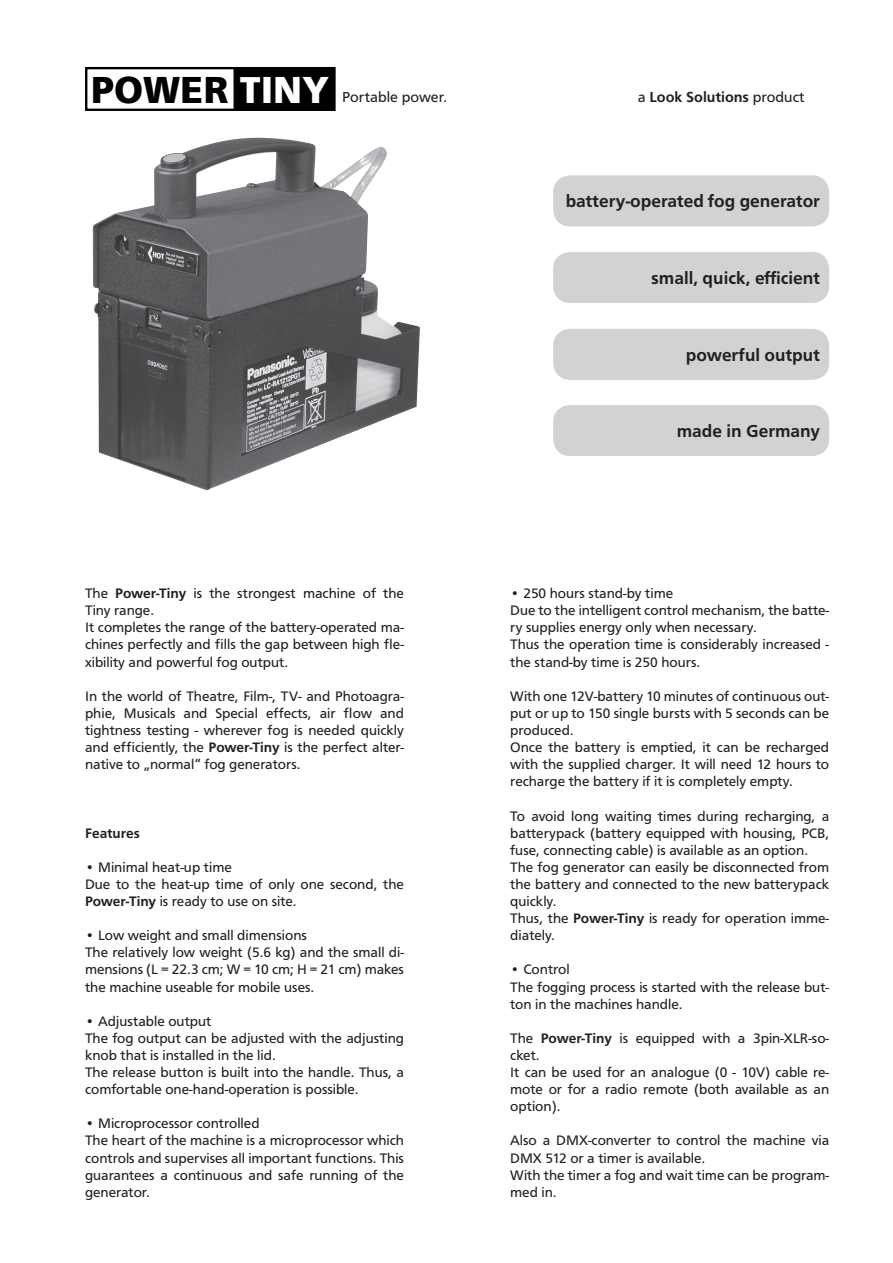
<style>
.page{position:relative;width:893px;height:1263px;background:#fff}
.page>*{position:absolute;margin:0;border:0;box-sizing:border-box;transform-origin:0 0}
.t1{font:700 39px "Frutus T";color:#000}
.t2{font:500 18px "Frutus T";color:#231f20}
.t3{font:500 15px "Frutus T";color:#231f20}
.t4{font:15px "Frutus T";color:#231f20}
.t5{font:14.25px/17.1px "Frutus T";color:#231f20}
.t6{font:500 14.25px "Frutus T";color:#231f20}
.s1{color:#fff}
.s2{font-weight:500}
.s3{font-weight:400}
</style>
<div class="page">
<div style="left:553px;top:175px;width:276px;height:51px;background:#d1d2d4;border-radius:17px"></div>
<div style="left:553px;top:252px;width:276px;height:51px;background:#d1d2d4;border-radius:17px"></div>
<div style="left:553px;top:405px;width:276px;height:51px;background:#d1d2d4;border-radius:17px"></div>
<img style="left:93px;top:138px;width:327px;height:353px">
<div style="left:553px;top:329px;width:276px;height:51px;background:#d1d2d4;border-radius:17px"></div>
<div style="left:85px;top:67px;width:251px;height:44px;background:#fff;border:2px solid #000"></div>
<div style="left:233px;top:68px;width:102px;height:42px;background:#000"></div>
<h1 class="t1" style="left:91px;top:67px;width:239px">POWER <span class="s1">TINY</span></h1>
<p class="t4" style="left:342px;top:89px;width:106px">Portable power.</p>
<p class="t5" style="left:85px;top:585px;width:320px">The <span class="s2">Power-Tiny</span> is the strongest machine of the Tiny range.<br>It completes the range of the battery-operated ma&shy;chines perfectly and fills the gap between high fle&shy;xibility and powerful fog output.</p>
<p class="t5" style="left:85px;top:687px;width:320px;text-align:justify">In the world of Theatre, Film-, TV- and Photoagra&shy;phie, Musicals and Special effects, air flow and tightness testing - wherever fog is needed quickly and efficiently, the <span class="s2">Power-Tiny</span> is the perfect alter&shy;native to „normal“ fog generators.</p>
<p class="t6" style="left:85px;top:824px;width:56px">Features</p>
<p class="t5" style="left:85px;top:858px;width:320px">• Minimal heat-up time<br>Due to the heat-up time of only one second, the<br><span class="s2">Power-Tiny</span> is ready to use on site.</p>
<p class="t5" style="left:85px;top:927px;width:320px">• Low weight and small dimensions<br>The relatively low weight (5.6 kg) and the small di&shy;mensions (L = 22.3 cm; W = 10 cm; H = 21 cm) makes the machine useable for mobile uses.</p>
<p class="t5" style="left:85px;top:1012px;width:320px">• Adjustable output<br>The fog output can be adjusted with the adjusting knob that is installed in the lid.<br>The release button is built into the handle. Thus, a comfortable one-hand-operation is possible.</p>
<p class="t5" style="left:85px;top:1115px;width:320px">• Microprocessor controlled<br>The heart of the machine is a microprocessor which controls and supervises all important functions. This guarantees a continuous and safe running of the generator.</p>
<p class="t3" style="left:638px;top:89px;width:168px"><span class="s3">a</span> Look Solutions <span class="s3">product</span></p>
<p class="t2" style="left:566px;top:191px;width:256px">battery-operated fog generator</p>
<p class="t2" style="left:651px;top:267px;width:170px">small, quick, efficient</p>
<p class="t2" style="left:686px;top:344px;width:136px">powerful output</p>
<p class="t2" style="left:677px;top:420px;width:145px">made in Germany</p>
<p class="t5" style="left:510px;top:585px;width:320px">• 250 hours stand-by time<br>Due to the intelligent control mechanism, the batte&shy;ry supplies energy only when necessary.<br>Thus the operation time is considerably increased - the stand-by time is 250 hours.</p>
<p class="t5" style="left:510px;top:687px;width:320px">With one 12V-battery 10 minutes of continuous out&shy;put or up to 150 single bursts with 5 seconds can be produced.<br>Once the battery is emptied, it can be recharged with the supplied charger. It will need 12 hours to recharge the battery if it is completely empty.</p>
<p class="t5" style="left:510px;top:807px;width:320px">To avoid long waiting times during recharging, a batterypack (battery equipped with housing, PCB, fuse, connecting cable) is available as an option.<br>The fog generator can easily be disconnected from the battery and connected to the new batterypack quickly.<br>Thus, the <span class="s2">Power-Tiny</span> is ready for operation imme&shy;diately.</p>
<p class="t5" style="left:510px;top:961px;width:320px">• Control<br>The fogging process is started with the release but&shy;ton in the machines handle.</p>
<p class="t5" style="left:510px;top:1029px;width:320px">The <span class="s2">Power-Tiny</span> is equipped with a 3pin-XLR-so&shy;cket.<br>It can be used for an analogue (0 - 10V) cable re&shy;mote or for a radio remote (both available as an option).</p>
<p class="t5" style="left:510px;top:1132px;width:320px">Also a DMX-converter to control the machine via DMX 512 or a timer is available.<br>With the timer a fog and wait time can be program&shy;med in.</p>
</div>
